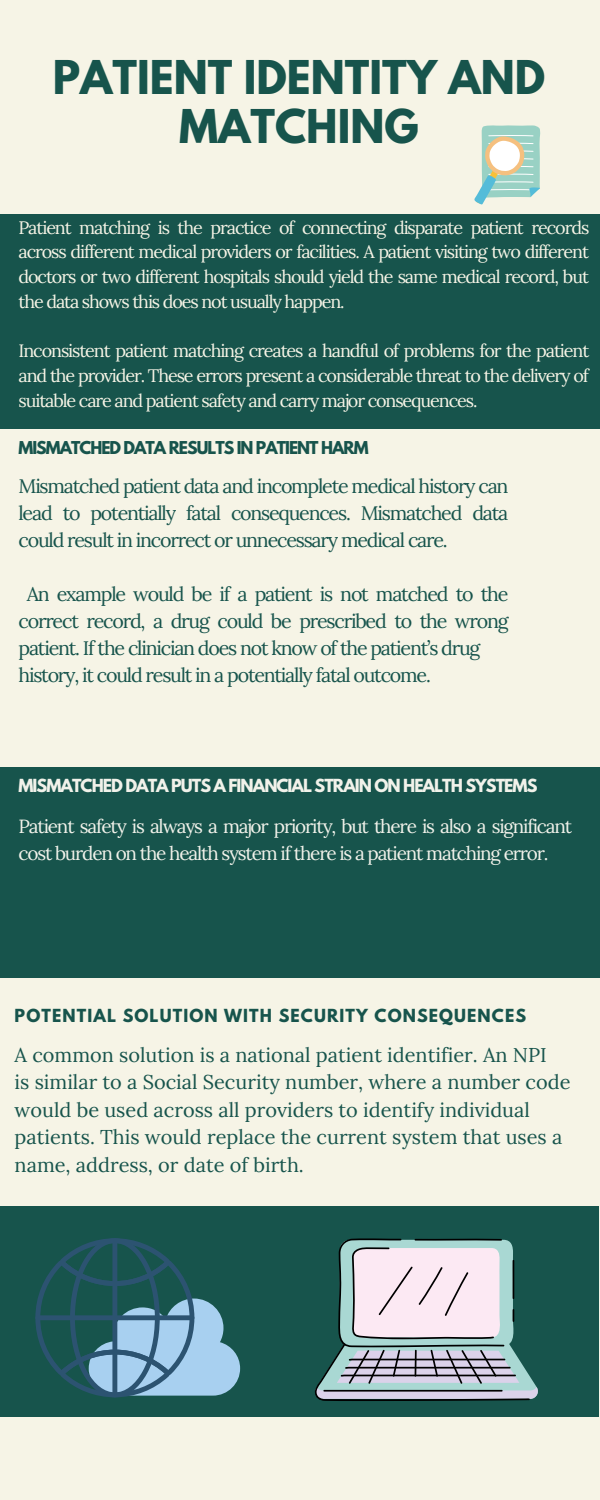
<style>
.page{position:relative;width:600px;height:1500px;background:#f6f4e6}
.page>*{position:absolute;margin:0;border:0;box-sizing:border-box;transform-origin:0 0}
.t1{font:700 41.3px/49.5px "League Spartan";color:#17544c;text-align:center}
.t2{font:20px/27.4px "Lora";color:#17544c}
.t3{font:19.7px/27px "Lora";letter-spacing:-.06em;color:#17544c;text-align:justify}
.t4{font:19px/26.5px "Lora";letter-spacing:-.06em;color:#f1f2ea}
.t5{font:18px/24.8px "Lora";letter-spacing:-.06em;color:#f6f4e6;text-align:justify}
.t6{font:700 16px "League Spartan";letter-spacing:-.06em;color:#f1f2ea}
.t7{font:700 16px "League Spartan";letter-spacing:.07em;color:#17544c}
.t8{font:700 15.7px "League Spartan";letter-spacing:-.06em;color:#17544c}
</style>
<div class="page">
<div style="left:0;top:214px;width:600px;height:214px;background:#17544c"></div>
<div style="left:0;top:767px;width:600px;height:210px;background:#17544c"></div>
<div style="left:0;top:1207px;width:599px;height:210px;background:#17544c"></div>
<svg style="left:315px;top:1238px;width:223px;height:163px"></svg>
<svg style="left:35px;top:1238px;width:205px;height:159px"></svg>
<div style="left:35px;top:1315px;width:159px;height:5px;background:#2c5371;border-radius:2px"></div>
<div style="left:112px;top:1238px;width:5px;height:159px;background:#2c5371;border-radius:2px"></div>
<svg style="left:474px;top:125px;width:66px;height:80px"></svg>
<h1 class="t1" style="left:53px;top:58px;width:494px">PATIENT IDENTITY AND<br>MATCHING</h1>
<p class="t5" style="left:19px;top:215px;width:572px">Patient matching is the practice of connecting disparate patient records across different medical providers or facilities. A patient visiting two different doctors or two different hospitals should yield the same medical record, but the data shows this does not usually happen.</p>
<p class="t5" style="left:19px;top:338px;width:572px">Inconsistent patient matching creates a handful of problems for the patient and the provider. These errors present a considerable threat to the delivery of suitable care and patient safety and carry major consequences.</p>
<p class="t8" style="left:19px;top:439px;width:352px">MISMATCHED DATA RESULTS IN PATIENT HARM</p>
<p class="t3" style="left:19px;top:473px;width:492px">Mismatched patient data and incomplete medical history can lead to potentially fatal consequences. Mismatched data could result in incorrect or unnecessary medical care.</p>
<p class="t3" style="left:19px;top:581px;width:492px;text-align:left;text-indent:8px">An example would be if a patient is not matched to the correct record, a drug could be prescribed to the wrong patient. If the clinician does not know of the patient’s drug history, it could result in a potentially fatal outcome.</p>
<p class="t6" style="left:19px;top:777px;width:520px">MISMATCHED DATA PUTS A FINANCIAL STRAIN ON HEALTH SYSTEMS</p>
<p class="t4" style="left:19px;top:813px;width:555px">Patient safety is always a major priority, but there is also a significant cost burden on the health system if there is a patient matching error.</p>
<p class="t7" style="left:15px;top:1007px;width:513px">POTENTIAL SOLUTION WITH SECURITY CONSEQUENCES</p>
<p class="t2" style="left:15px;top:1041px;width:557px">A common solution is a national patient identifier. An NPI<br>is similar to a Social Security number, where a number code would be used across all providers to identify individual patients. This would replace the current system that uses a name, address, or date of birth.</p>
</div>
